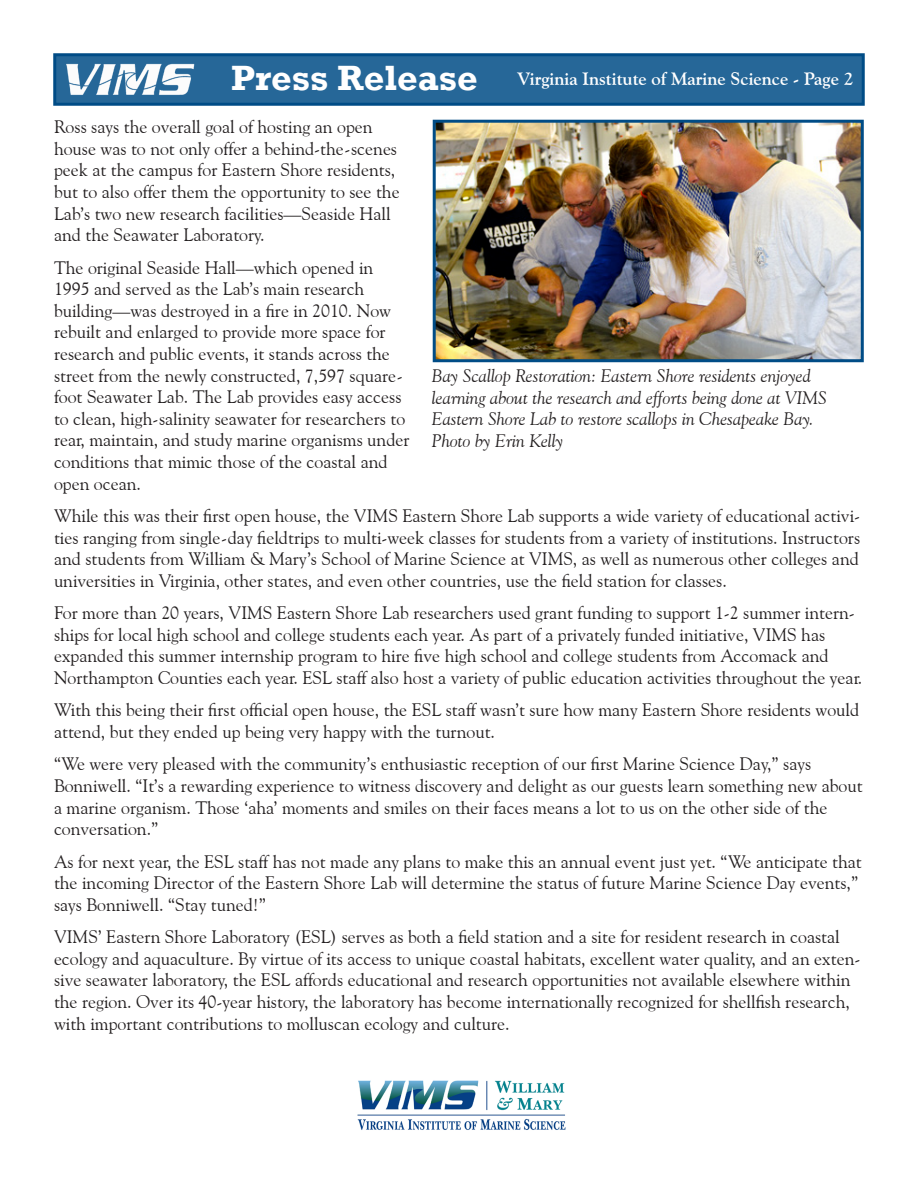
<style>
.page{position:relative;width:918px;height:1188px;background:#fff}
.page>*{position:absolute;margin:0;border:0;box-sizing:border-box;transform-origin:0 0}
.Press_Release_Headin{font:700 36px "Rockwell";color:#fff}
.Body_Text{font:18px/21.6px "Goudy Old Style BT";color:#231f20}
.Cutline{font:italic 18px/21.6px "Goudy Old Style BT";color:#231f20}
.Running_Head_-_pg{font:700 18px "Goudy Old Style BT";color:#fff}
</style>
<div class="page">
<div style="left:53px;top:53px;width:812px;height:53px;background:#266798;border:3px solid #004c86"></div>
<img style="left:66px;top:64px;width:128px;height:31px">
<img style="left:357px;top:1080px;width:209px;height:50px">
<img style="left:437px;top:124px;width:423px;height:234px">
<div style="left:433px;top:120px;width:431px;height:242px;border:3px solid #004c86"></div>
<p class="Press_Release_Headin" style="left:231px;top:56px;width:248px">Press Release</p>
<p class="Running_Head_-_pg" style="left:517px;top:68px;width:338px">Virginia Institute of Marine Science - Page 2</p>
<p class="Body_Text" style="left:54px;top:116px;width:347px">Ross says the overall goal of hosting an open house was to not only offer a behind-the-scenes peek at the campus for Eastern Shore residents, but to also offer them the opportunity to see the Lab’s two new research facilities—Seaside Hall and the Seawater Laboratory.</p>
<p class="Body_Text" style="left:54px;top:256px;width:357px">The original Seaside Hall—which opened in 1995 and served as the Lab’s main research building—was destroyed in a fire in 2010. Now rebuilt and enlarged to provide more space for research and public events, it stands across the street from the newly constructed, 7,597 square&shy;foot Seawater Lab. The Lab provides easy access to clean, high-salinity seawater for researchers to rear, maintain, and study marine organisms under conditions that mimic those of the coastal and open ocean.</p>
<p class="Body_Text" style="left:54px;top:505px;width:808px;text-align:justify">While this was their first open house, the VIMS Eastern Shore Lab supports a wide variety of educational activi&shy;ties ranging from single-day fieldtrips to multi-week classes for students from a variety of institutions. Instructors and students from William &amp; Mary’s School of Marine Science at VIMS, as well as numerous other colleges and universities in Virginia, other states, and even other countries, use the field station for classes.</p>
<p class="Body_Text" style="left:54px;top:602px;width:810px">For more than 20 years, VIMS Eastern Shore Lab researchers used grant funding to support 1-2 summer intern&shy;ships for local high school and college students each year. As part of a privately funded initiative, VIMS has expanded this summer internship program to hire five high school and college students from Accomack and Northampton Counties each year. ESL staff also host a variety of public education activities throughout the year.</p>
<p class="Body_Text" style="left:54px;top:699px;width:807px">With this being their first official open house, the ESL staff wasn’t sure how many Eastern Shore residents would attend, but they ended up being very happy with the turnout.</p>
<p class="Body_Text" style="left:54px;top:753px;width:810px">“We were very pleased with the community’s enthusiastic reception of our first Marine Science Day,” says Bonniwell. “It’s a rewarding experience to witness discovery and delight as our guests learn something new about a marine organism. Those ‘aha’ moments and smiles on their faces means a lot to us on the other side of the conversation.”</p>
<p class="Body_Text" style="left:54px;top:850px;width:809px">As for next year, the ESL staff has not made any plans to make this an annual event just yet. “We anticipate that the incoming Director of the Eastern Shore Lab will determine the status of future Marine Science Day events,” says Bonniwell. “Stay tuned!”</p>
<p class="Body_Text" style="left:54px;top:926px;width:808px">VIMS’ Eastern Shore Laboratory (ESL) serves as both a field station and a site for resident research in coastal ecology and aquaculture. By virtue of its access to unique coastal habitats, excellent water quality, and an exten&shy;sive seawater laboratory, the ESL affords educational and research opportunities not available elsewhere within the region. Over its 40-year history, the laboratory has become internationally recognized for shellfish research, with important contributions to molluscan ecology and culture.</p>
<p class="Cutline" style="left:432px;top:365px;width:397px">Bay Scallop Restoration: Eastern Shore residents enjoyed learning about the research and efforts being done at VIMS Eastern Shore Lab to restore scallops in Chesapeake Bay.<br>Photo by Erin Kelly</p>
</div>
